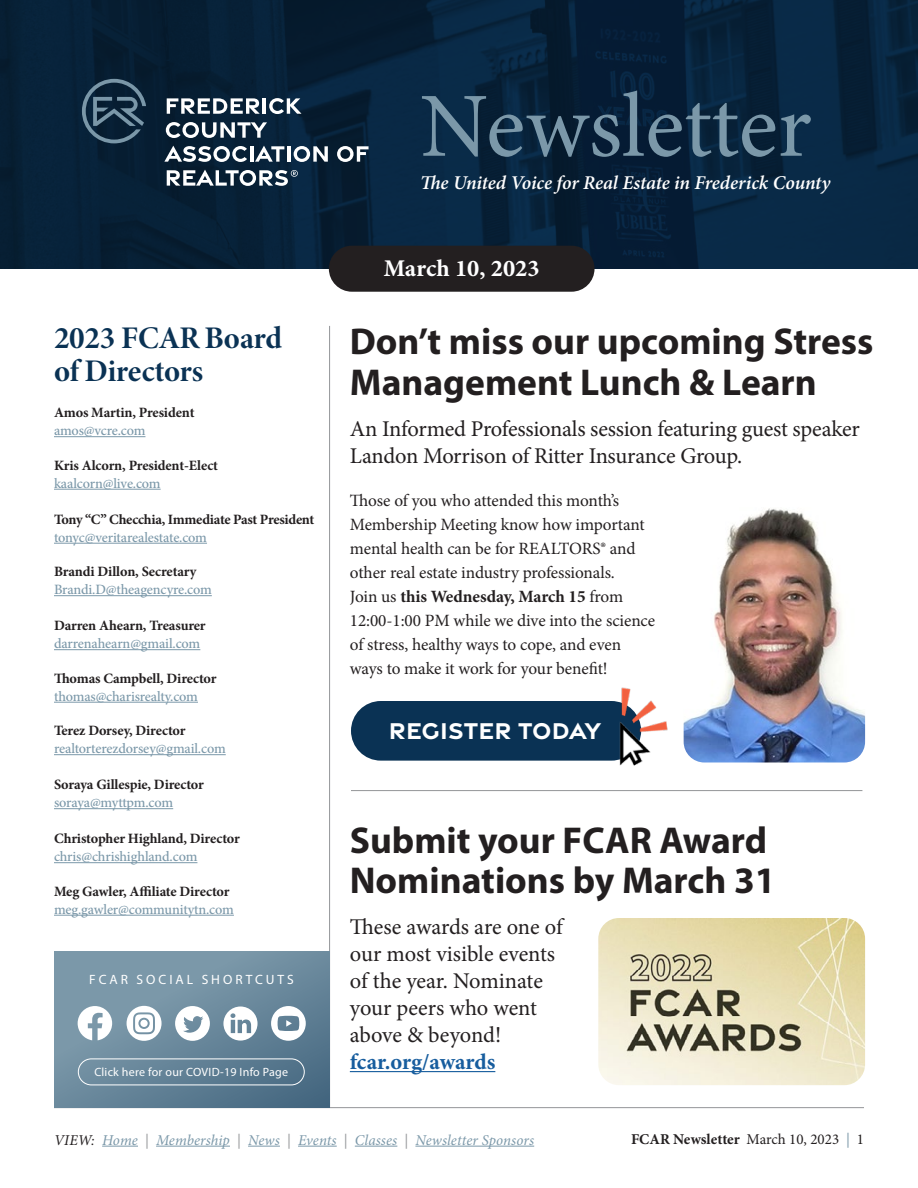
<style>
.page{position:relative;width:918px;height:1188px;background:#fff}
.page>*{position:absolute;margin:0;border:0;box-sizing:border-box;transform-origin:0 0}
.t1{font:91.8px "Minion Pro";color:#7b98a9}
.t2{font:700 37.5px/40.5px "Myriad Pro";color:#231f20}
.t3{font:31.5px/33px "Minion Variable Concept";letter-spacing:-.005em;color:#0a3254}
.t4{font:700 24.6px "Gravesend Sans";letter-spacing:.01em;color:#fff}
.t5{font:24px "Minion Variable Concept";color:#fff}
.t6{font:22.5px/27px "Minion Pro";letter-spacing:-.01em;color:#231f20}
.t7{font:700 22.5px "Minion Pro";letter-spacing:-.005em;color:#175d9e}
.t8{font:italic 600 19.5px "Minion Pro";letter-spacing:-.01em;color:#fff}
.t9{font:17.25px/24px "Minion Pro";letter-spacing:-.01em;color:#231f20}
.t10{font:italic 15px "Minion Pro";letter-spacing:.005em;color:#7b98a9}
.t11{font:700 15px "Minion Pro";color:#231f20}
.t12{font:700 14.25px "Minion Pro";letter-spacing:-.01em;color:#231f20}
.t13{font:500 14.25px "Minion Pro";letter-spacing:-.01em;color:#7b98a9}
.t14{font:13.5px "Myriad Pro";letter-spacing:.22em;color:#fff}
.t15{font:12px "Myriad Pro";letter-spacing:.02em;color:#fff}
.s1{font-weight:700}
.s2{color:#231f20}
.s3{color:#939598}
.s4{font-weight:400}
.s5{font-weight:400;color:#7b98a9}
</style>
<div class="page">
<hr style="left:54px;top:1107px;width:810px;height:1px;background:#939598">
<hr style="left:102px;top:1146px;width:36px;height:1px;background:#7b98a9">
<hr style="left:156px;top:1146px;width:74px;height:1px;background:#7b98a9">
<hr style="left:248px;top:1146px;width:32px;height:1px;background:#7b98a9">
<hr style="left:298px;top:1146px;width:39px;height:1px;background:#7b98a9">
<hr style="left:355px;top:1146px;width:42px;height:1px;background:#7b98a9">
<hr style="left:415px;top:1146px;width:119px;height:1px;background:#7b98a9">
<img style="left:0;top:0;width:917px;height:269px">
<hr style="left:54px;top:436px;width:91px;height:1px;background:#7b98a9">
<hr style="left:54px;top:489px;width:107px;height:1px;background:#7b98a9">
<hr style="left:54px;top:543px;width:153px;height:1px;background:#7b98a9">
<hr style="left:54px;top:595px;width:158px;height:1px;background:#7b98a9">
<hr style="left:54px;top:649px;width:146px;height:1px;background:#7b98a9">
<hr style="left:54px;top:702px;width:144px;height:1px;background:#7b98a9">
<hr style="left:54px;top:754px;width:172px;height:1px;background:#7b98a9">
<hr style="left:54px;top:808px;width:119px;height:1px;background:#7b98a9">
<hr style="left:54px;top:862px;width:143px;height:1px;background:#7b98a9">
<hr style="left:54px;top:915px;width:180px;height:1px;background:#7b98a9">
<hr style="left:329px;top:326px;width:1px;height:781px;background:#939598">
<svg style="left:54px;top:952px;width:275px;height:155px;background:#6a899c"></svg>
<svg style="left:175px;top:1006px;width:35px;height:35px"></svg>
<svg style="left:271px;top:1006px;width:35px;height:35px"></svg>
<svg style="left:223px;top:1007px;width:35px;height:34px"></svg>
<svg style="left:78px;top:1006px;width:34px;height:35px"></svg>
<svg style="left:127px;top:1006px;width:35px;height:35px"></svg>
<div style="left:78px;top:1059px;width:227px;height:26px;border:1px solid #fff;border-radius:13px"></div>
<div style="left:329px;top:246px;width:266px;height:46px;background:#231f20;border-radius:23px"></div>
<svg style="left:82px;top:79px;width:64px;height:64px;background:#284256"></svg>
<svg style="left:167px;top:98px;width:93px;height:16px"></svg>
<hr style="left:263px;top:98px;width:3px;height:16px;background:#fff">
<svg style="left:269px;top:98px;width:33px;height:16px"></svg>
<svg style="left:166px;top:122px;width:101px;height:16px"></svg>
<svg style="left:164px;top:146px;width:83px;height:16px"></svg>
<hr style="left:250px;top:146px;width:3px;height:16px;background:#fff">
<svg style="left:255px;top:146px;width:29px;height:16px"></svg>
<hr style="left:287px;top:146px;width:3px;height:16px;background:#fff">
<svg style="left:294px;top:146px;width:34px;height:16px"></svg>
<svg style="left:337px;top:146px;width:32px;height:16px"></svg>
<svg style="left:167px;top:170px;width:131px;height:16px"></svg>
<hr style="left:350px;top:1071px;width:145px;height:1px;background:#175d9e">
<hr style="left:351px;top:790px;width:511px;height:1px;background:#939598">
<img style="left:689px;top:508px;width:176px;height:255px">
<img style="left:598px;top:918px;width:267px;height:167px">
<div style="left:351px;top:701px;width:290px;height:60px;background:#0a3254;border-radius:30px"></div>
<img style="left:573px;top:687px;width:116px;height:79px">
<h1 class="t1" style="left:420px;top:65px;width:393px">Newsletter</h1>
<p class="t8" style="left:420px;top:169px;width:412px">The United Voice for Real Estate in Frederick County</p>
<h3 class="t3" style="left:54px;top:321px;width:230px">2023 FCAR Board of Directors</h3>
<p class="t12" style="left:54px;top:403px;width:142px">Amos Martin, President</p>
<p class="t13" style="left:54px;top:421px;width:93px">amos@vcre.com</p>
<p class="t12" style="left:54px;top:455px;width:166px">Kris Alcorn, President-Elect</p>
<p class="t13" style="left:54px;top:474px;width:108px">kaalcorn@live.com</p>
<p class="t12" style="left:54px;top:509px;width:262px">Tony “C” Checchia, Immediate Past President</p>
<p class="t13" style="left:54px;top:528px;width:155px">tonyc@veritarealestate.com</p>
<p class="t12" style="left:54px;top:562px;width:144px">Brandi Dillon, Secretary</p>
<p class="t13" style="left:54px;top:580px;width:159px">Brandi.D@theagencyre.com</p>
<p class="t12" style="left:54px;top:616px;width:153px">Darren Ahearn, Treasurer</p>
<p class="t13" style="left:54px;top:634px;width:148px">darrenahearn@gmail.com</p>
<p class="t12" style="left:54px;top:668px;width:164px">Thomas Campbell, Director</p>
<p class="t13" style="left:54px;top:687px;width:146px">thomas@charisrealty.com</p>
<p class="t12" style="left:54px;top:721px;width:133px">Terez Dorsey, Director</p>
<p class="t13" style="left:54px;top:739px;width:173px">realtorterezdorsey@gmail.com</p>
<p class="t12" style="left:54px;top:775px;width:151px">Soraya Gillespie, Director</p>
<p class="t13" style="left:54px;top:793px;width:121px">soraya@myttpm.com</p>
<p class="t12" style="left:54px;top:829px;width:187px">Christopher Highland, Director</p>
<p class="t13" style="left:54px;top:847px;width:145px">chris@chrishighland.com</p>
<p class="t12" style="left:54px;top:881px;width:177px">Meg Gawler, Affiliate Director</p>
<p class="t13" style="left:54px;top:900px;width:181px">meg.gawler@communitytn.com</p>
<p class="t14" style="left:89px;top:971px;width:206px">FCAR SOCIAL SHORTCUTS</p>
<p class="t15" style="left:94px;top:1065px;width:195px">Click here for our COVID-19 Info Page</p>
<h3 class="t5" style="left:384px;top:252px;width:157px">March 10, 2023</h3>
<h2 class="t2" style="left:350px;top:320px;width:525px">Don’t miss our upcoming Stress<br>Management Lunch &amp; Learn</h2>
<h3 class="t6" style="left:350px;top:416px;width:512px">An Informed Professionals session featuring guest speaker<br>Landon Morrison of Ritter Insurance Group.</h3>
<p class="t9" style="left:350px;top:489px;width:307px">Those of you who attended this month’s Membership Meeting know how important mental health can be for REALTORS® and other real estate industry professionals.<br>Join us <span class="s1">this Wednesday, March 15</span> from 12:00-1:00 PM while we dive into the science of stress, healthy ways to cope, and even ways to make it work for your benefit!</p>
<h3 class="t4" style="left:389px;top:715px;width:214px">REGISTER TODAY</h3>
<h2 class="t2" style="left:350px;top:819px;width:427px">Submit your FCAR Award<br>Nominations by March 31</h2>
<h3 class="t6" style="left:350px;top:914px;width:214px">These awards are one of our most visible events of the year. Nominate your peers who went above &amp; beyond!</h3>
<h3 class="t7" style="left:350px;top:1046px;width:147px">fcar.org/awards</h3>
<p class="t10" style="left:54px;top:1130px;width:482px"><span class="s2">VIEW:</span> Home <span class="s3">|</span> Membership <span class="s3">|</span> News <span class="s3">|</span> Events <span class="s3">|</span> Classes <span class="s3">|</span> Newsletter Sponsors</p>
<p class="t11" style="left:631px;top:1128px;width:234px">FCAR Newsletter <span class="s4">March 10, 2023</span> <span class="s5">|</span> <span class="s4">1</span></p>
</div>
